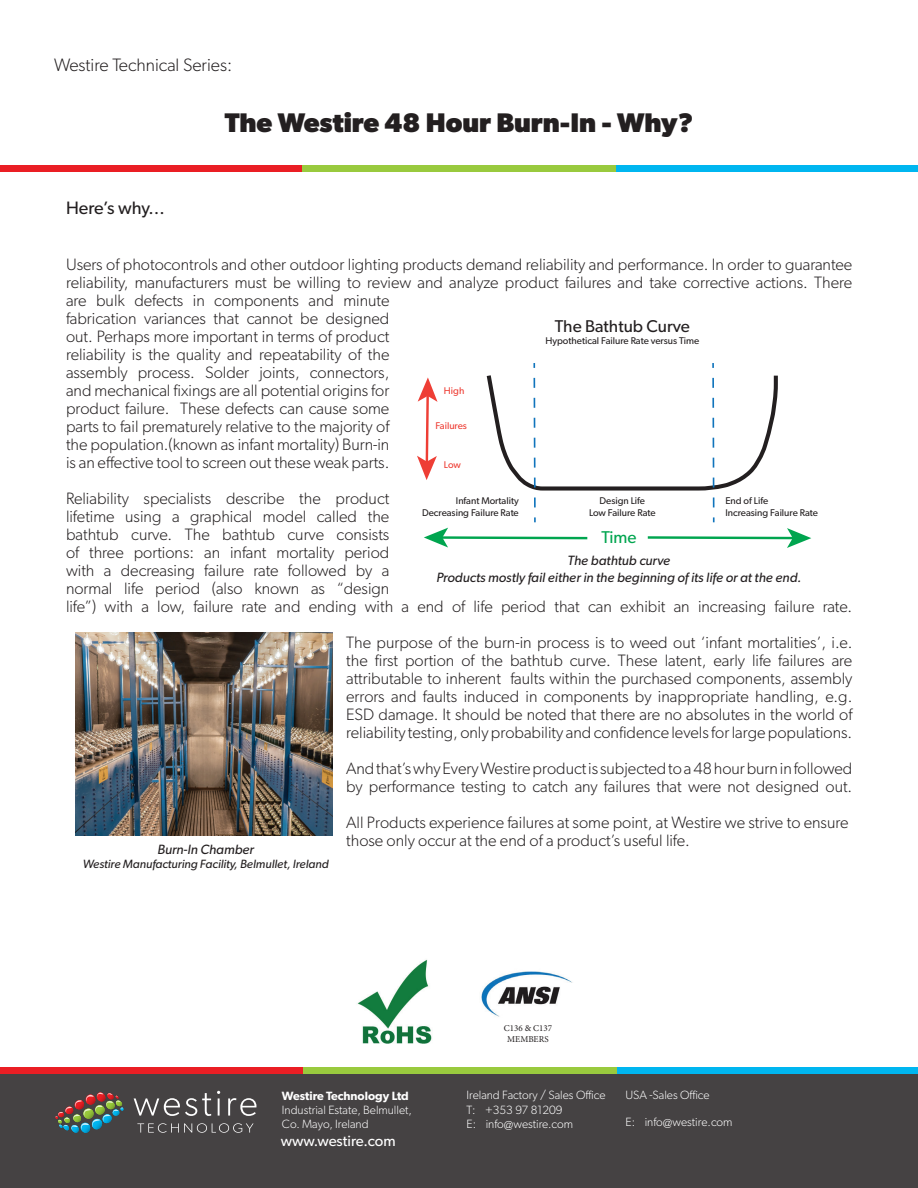
<style>
.page{position:relative;width:918px;height:1188px;background:#fff}
.page>*{position:absolute;margin:0;border:0;box-sizing:border-box;transform-origin:0 0}
.t1{font:700 27px "Gibson";color:#231f20}
.t2{font:300 18px "Gibson";color:#231f20}
.t3{font:18px "Gibson";color:#231f20}
.t4{font:17.1px "Gibson";color:#231f20}
.t5{font:17.1px "Gibson";color:#00a54f}
.t6{font:300 16.5px/18px "Gibson";color:#231f20}
.t7{font:15px "Gibson";color:#fff}
.t8{font:italic 13.5px/16.2px "Gibson";color:#231f20;text-align:center}
.t9{font:300 12px/14.4px "Gibson";color:#fff}
.t10{font:italic 12px "Gibson";color:#231f20}
.t11{font:600 12px "Gibson";color:#fff}
.t12{font:9.75px/11.7px "Gibson";color:#231f20;text-align:right}
.t13{font:9.75px "Gibson";color:#ee3e35}
.t14{font:9px/10.8px "Minion Pro";color:#231f20;text-align:center}
</style>
<div class="page">
<div style="left:0;top:1074px;width:918px;height:114px;background:#454243"></div>
<svg style="left:134px;top:1093px;width:77px;height:23px"></svg>
<svg style="left:217px;top:1091px;width:3px;height:25px"></svg>
<svg style="left:228px;top:1098px;width:28px;height:18px"></svg>
<svg style="left:137px;top:1123px;width:117px;height:10px"></svg>
<svg style="left:55px;top:1092px;width:69px;height:41px"></svg>
<div style="left:0;top:1067px;width:303px;height:7px;background:#ea1e24"></div>
<div style="left:303px;top:1067px;width:314px;height:7px;background:#99ca3e"></div>
<div style="left:617px;top:1067px;width:301px;height:7px;background:#00b6f0"></div>
<svg style="left:486px;top:363px;width:292px;height:159px"></svg>
<svg style="left:647px;top:528px;width:164px;height:20px"></svg>
<svg style="left:424px;top:528px;width:164px;height:20px"></svg>
<svg style="left:417px;top:377px;width:21px;height:103px"></svg>
<img style="left:76px;top:633px;width:257px;height:202px">
<img style="left:481px;top:971px;width:91px;height:46px">
<img style="left:357px;top:959px;width:75px;height:85px">
<div style="left:0;top:165px;width:302px;height:6px;background:#ea1e24"></div>
<div style="left:302px;top:165px;width:315px;height:6px;background:#99ca3e"></div>
<div style="left:617px;top:165px;width:301px;height:6px;background:#00b6f0"></div>
<p class="t2" style="left:54px;top:53px;width:180px">Westire Technical Series:</p>
<p class="t3" style="left:66px;top:197px;width:101px">Here’s why…</p>
<h1 class="t1" style="left:225px;top:107px;width:470px">The Westire 48 Hour Burn-In - Why?</h1>
<p class="t6" style="left:66px;top:255px;width:788px">Users of photocontrols and other outdoor lighting products demand reliability and performance. In order to guarantee reliability, manufacturers must be willing to review and analyze product failures and take corrective actions. There are bulk defects in components and minute<br>fabrication variances that cannot be designed<br>out. Perhaps more important in terms of product<br>reliability is the quality and repeatability of the<br>assembly process. Solder joints, connectors,<br>and mechanical fixings are all potential origins for<br>product failure. These defects can cause some<br>parts to fail prematurely relative to the majority of<br>the population.(known as infant mortality) Burn-in<br>is an effective tool to screen out these weak parts.</p>
<p class="t6" style="left:66px;top:489px;width:788px">Reliability specialists describe the product<br>lifetime using a graphical model called the<br>bathtub curve. The bathtub curve consists<br>of three portions: an infant mortality period<br>with a decreasing failure rate followed by a<br>normal life period (also known as “design<br>life”) with a low, failure rate and ending with a end of life period that can exhibit an increasing failure rate.</p>
<p class="t6" style="left:346px;top:633px;width:508px;text-align:justify">The purpose of the burn-in process is to weed out ‘infant mortalities’, i.e. the first portion of the bathtub curve. These latent, early life failures are attributable to inherent faults within the purchased components, assembly errors and faults induced in components by inappropriate handling, e.g.<br>ESD damage. It should be noted that there are no absolutes in the world of reliability testing, only probability and confidence levels for large populations.</p>
<p class="t6" style="left:346px;top:759px;width:508px">And that’s why Every Westire product is subjected to a 48 hour burn in followed by performance testing to catch any failures that were not designed out.</p>
<p class="t6" style="left:346px;top:813px;width:504px">All Products experience failures at some point, at Westire we strive to ensure those only occur at the end of a product’s useful life.</p>
<p class="t4" style="left:555px;top:316px;width:137px">The Bathtub Curve</p>
<p class="t12" style="left:545px;top:334px;width:155px">Hypothetical Failure Rate versus Time</p>
<p class="t13" style="left:444px;top:385px;width:22px">High</p>
<p class="t13" style="left:435px;top:420px;width:33px">Failures</p>
<p class="t13" style="left:444px;top:459px;width:18px">Low</p>
<p class="t12" style="left:422px;top:495px;width:98px">Infant Mortality<br>Decreasing Failure Rate</p>
<p class="t12" style="left:589px;top:495px;width:68px;text-align:center">Design Life<br>Low Failure Rate</p>
<p class="t12" style="left:725px;top:495px;width:94px;text-align:left">End of Life<br>Increasing Failure Rate</p>
<p class="t5" style="left:601px;top:527px;width:37px">Time</p>
<p class="t8" style="left:436px;top:552px;width:367px">The bathtub curve<br>Products mostly fail either in the beginning of its life or at the end.</p>
<p class="t8" style="left:157px;top:841px;width:98px">Burn-In Chamber</p>
<p class="t10" style="left:83px;top:857px;width:248px">Westire Manufacturing Facility, Belmullet, Ireland</p>
<p class="t11" style="left:282px;top:1088px;width:128px">Westire Technology Ltd</p>
<p class="t9" style="left:282px;top:1103px;width:132px">Industrial Estate, Belmullet,<br>Co. Mayo, Ireland</p>
<p class="t7" style="left:281px;top:1132px;width:117px">www.westire.com</p>
<p class="t14" style="left:504px;top:1023px;width:50px">C136 &amp; C137<br>MEMBERS</p>
<p class="t9" style="left:467px;top:1088px;width:140px">Ireland Factory / Sales Office<br>T: +353 97 81209<br>E: info@westire.com</p>
<p class="t9" style="left:626px;top:1088px;width:86px">USA -Sales Office</p>
<p class="t9" style="left:626px;top:1115px;width:109px">E: info@westire.com</p>
</div>
